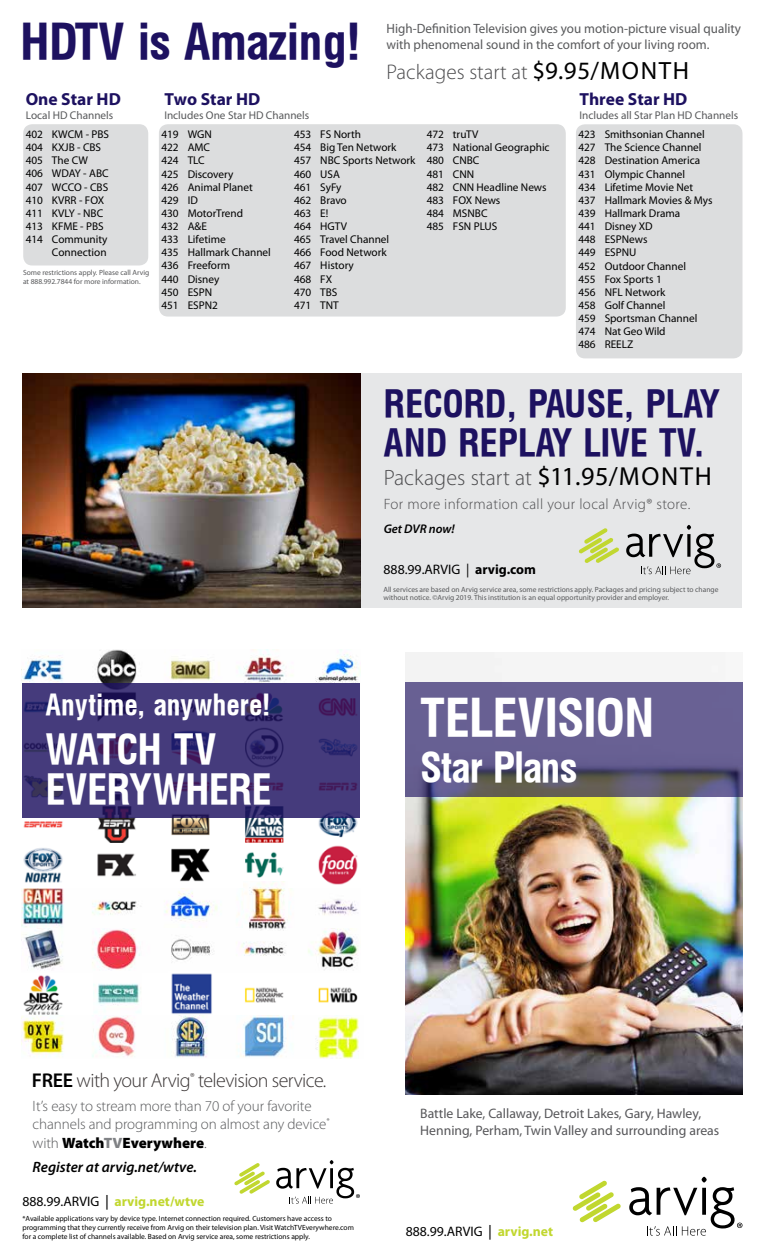
<style>
.page{position:relative;width:765px;height:1260px;background:#fff}
.page>*{position:absolute;margin:0;border:0;box-sizing:border-box;transform-origin:0 0}
.t1{font:700 50px "Triumvirate Condensed";letter-spacing:-.015em;color:#fff}
.t2{font:700 47.5px "Triumvirate Condensed";letter-spacing:-.01em;color:#1d1160}
.t3{font:700 40.12px/40px "Triumvirate Condensed";letter-spacing:-.01em;color:#fff}
.t4{font:700 40px "Triumvirate Condensed";letter-spacing:-.025em;color:#fff}
.t5{font:700 36.25px/38.8px "Triumvirate Condensed";color:#1d1160}
.t6{font:700 28.12px "Triumvirate Condensed";color:#fff}
.t7{font:300 22.25px "Myriad Pro";color:#4d4d4f}
.t8{font:300 21.25px "Myriad Pro";color:#4d4d4f}
.t9{font:300 20px "Myriad Pro";letter-spacing:-.03em;color:#3b3636}
.t10{font:700 17.5px "Myriad Pro";color:#1d1160}
.t11{font:300 15px/18.4px "Myriad Pro";letter-spacing:-.005em;color:#58595b}
.t12{font:300 15px "Myriad Pro";letter-spacing:.025em;color:#4d4d4f}
.t13{font:italic 600 15px "Myriad Pro";color:#000}
.t14{font:13.75px/16.5px "Myriad Pro";color:#565659}
.t15{font:13.75px "Myriad Pro";color:#000}
.t16{font:700 13.75px "Myriad Pro";color:#c1d72f}
.t17{font:13.5px/15.9px "Myriad Pro";color:#58595b}
.t18{font:italic 600 12.62px "Myriad Pro";letter-spacing:-.005em;color:#000}
.t19{font:11.25px/13.1px "Myriad Pro";color:#000}
.t20{font:11.25px "Myriad Pro";color:#58595b}
.t21{font:7.5px/8.8px "Myriad Pro";color:#000}
.t22{font:7.5px/8.8px "Myriad Pro";color:#58595b}
.s1{font-weight:400;font-size:25px;color:#000}
.s2{font-weight:400;font-size:26.12px;color:#000}
.s3{font-weight:700}
.s4{font-weight:600;color:#000}
.s5{font-weight:900;color:#000}
.s6{font-weight:900;color:#808285}
.s7{font-weight:400;color:#000}
.s8{font-weight:400;font-size:14.75px;color:#000}
.s9{font-size:14.75px}
.s10{font-weight:700;color:#c1d72f}
</style>
<div class="page">
<svg style="left:573px;top:1180px;width:48px;height:43px"></svg>
<svg style="left:629px;top:1177px;width:113px;height:59px"></svg>
<img style="left:405px;top:797px;width:337px;height:297px">
<svg style="left:405px;top:682px;width:337px;height:115px;background:#635d88"></svg>
<div style="left:159px;top:124px;width:407px;height:193px;background:#dcddde;border-radius:9px"></div>
<div style="left:576px;top:124px;width:167px;height:234px;background:#dcddde;border-radius:9px"></div>
<div style="left:23px;top:124px;width:125px;height:141px;background:#dcddde;border-radius:9px"></div>
<div style="left:309px;top:373px;width:433px;height:235px;background:#e6e7e8"></div>
<img style="left:23px;top:373px;width:337px;height:234px">
<svg style="left:579px;top:528px;width:40px;height:35px"></svg>
<svg style="left:626px;top:525px;width:95px;height:49px"></svg>
<img style="left:22px;top:649px;width:337px;height:34px">
<img style="left:23px;top:818px;width:335px;height:67px">
<img style="left:22px;top:888px;width:337px;height:82px">
<img style="left:22px;top:975px;width:336px;height:83px">
<img style="left:318px;top:1018px;width:41px;height:41px">
<img style="left:243px;top:882px;width:45px;height:49px">
<img style="left:93px;top:975px;width:49px;height:40px">
<img style="left:169px;top:973px;width:45px;height:42px">
<svg style="left:234px;top:1163px;width:36px;height:31px"></svg>
<svg style="left:276px;top:1160px;width:84px;height:44px"></svg>
<svg style="left:22px;top:683px;width:338px;height:135px;background:#403677"></svg>
<h2 class="t2" style="left:20px;top:10px;width:342px">HDTV is Amazing!</h2>
<h3 class="t10" style="left:26px;top:88px;width:97px">One Star HD</h3>
<p class="t20" style="left:26px;top:108px;width:89px">Local HD Channels</p>
<h3 class="t10" style="left:164px;top:88px;width:98px">Two Star HD</h3>
<p class="t20" style="left:164px;top:108px;width:147px">Includes One Star HD Channels</p>
<p class="t17" style="left:387px;top:21px;width:356px">High-Definition Television gives you motion-picture visual quality with phenomenal sound in the comfort of your living room.</p>
<h3 class="t8" style="left:387px;top:59px;width:304px">Packages start at <span class="s1">$9.95/MONTH</span></h3>
<h3 class="t10" style="left:579px;top:88px;width:110px">Three Star HD</h3>
<p class="t20" style="left:579px;top:108px;width:160px">Includes all Star Plan HD Channels</p>
<p class="t19" style="left:26px;top:128px;width:85px">402 KWCM - PBS</p>
<p class="t19" style="left:26px;top:141px;width:77px">404 KXJB - CBS</p>
<p class="t19" style="left:26px;top:154px;width:64px">405 The CW</p>
<p class="t19" style="left:26px;top:167px;width:84px">406 WDAY - ABC</p>
<p class="t19" style="left:26px;top:180px;width:84px">407 WCCO - CBS</p>
<p class="t19" style="left:26px;top:193px;width:80px">410 KVRR - FOX</p>
<p class="t19" style="left:26px;top:206px;width:79px">411 KVLY - NBC</p>
<p class="t19" style="left:26px;top:219px;width:80px">413 KFME - PBS</p>
<p class="t19" style="left:26px;top:233px;width:83px">414 Community</p>
<p class="t19" style="left:52px;top:246px;width:56px">Connection</p>
<p class="t22" style="left:23px;top:268px;width:128px">Some restrictions apply. Please call Arvig at 888.992.7844 for more information.</p>
<p class="t19" style="left:161px;top:128px;width:111px">419 WGN<br>422 AMC<br>424 TLC<br>425 Discovery<br>426 Animal Planet<br>429 ID<br>430 MotorTrend<br>432 A&amp;E<br>433 Lifetime<br>435 Hallmark Channel<br>436 Freeform<br>440 Disney<br>450 ESPN<br>451 ESPN2</p>
<p class="t19" style="left:294px;top:128px;width:123px">453 FS North<br>454 Big Ten Network<br>457 NBC Sports Network<br>460 USA<br>461 SyFy<br>462 Bravo<br>463 E!<br>464 HGTV<br>465 Travel Channel<br>466 Food Network<br>467 History<br>468 FX<br>470 TBS<br>471 TNT</p>
<p class="t19" style="left:427px;top:128px;width:124px">472 truTV<br>473 National Geographic<br>480 CNBC<br>481 CNN<br>482 CNN Headline News<br>483 FOX News<br>484 MSNBC<br>485 FSN PLUS</p>
<p class="t19" style="left:578px;top:128px;width:136px">423 Smithsonian Channel<br>427 The Science Channel<br>428 Destination America<br>431 Olympic Channel<br>434 Lifetime Movie Net<br>437 Hallmark Movies &amp; Mys<br>439 Hallmark Drama<br>441 Disney XD<br>448 ESPNews<br>449 ESPNU<br>452 Outdoor Channel<br>455 Fox Sports 1<br>456 NFL Network<br>458 Golf Channel<br>459 Sportsman Channel<br>474 Nat Geo Wild<br>486 REELZ</p>
<h3 class="t5" style="left:384px;top:384px;width:338px">RECORD, PAUSE, PLAY<br>AND REPLAY LIVE TV.</h3>
<h3 class="t7" style="left:384px;top:465px;width:330px">Packages start at <span class="s2">$11.95/MONTH</span></h3>
<h3 class="t12" style="left:384px;top:495px;width:308px">For more information call your local Arvig® store.</h3>
<p class="t18" style="left:384px;top:521px;width:72px">Get DVR now!</p>
<p class="t15" style="left:384px;top:561px;width:154px">888.99.ARVIG | <span class="s3">arvig.com</span></p>
<p class="t22" style="left:384px;top:585px;width:336px">All services are based on Arvig service area, some restrictions apply. Packages and pricing subject to change without notice. ©Arvig 2019. This institution is an equal opportunity provider and employer.</p>
<h3 class="t6" style="left:46px;top:687px;width:226px">Anytime, anywhere!</h3>
<h3 class="t3" style="left:46px;top:729px;width:228px">WATCH TV<br>EVERYWHERE</h3>
<h1 class="t1" style="left:420px;top:685px;width:236px">TELEVISION</h1>
<h3 class="t4" style="left:420px;top:742px;width:158px">Star Plans</h3>
<h3 class="t9" style="left:32px;top:1069px;width:296px"><span class="s4">FREE</span> with your Arvig<sup>®</sup> television service.</h3>
<h3 class="t11" style="left:33px;top:1097px;width:299px">It’s easy to stream more than 70 of your favorite channels and programming on almost any device<sup>* </sup>with <span class="s5">Watch</span><span class="s6">TV</span><span class="s5">Everywhere</span>.</h3>
<h3 class="t13" style="left:33px;top:1157px;width:166px">Register at arvig.net/wtve.</h3>
<p class="t16" style="left:22px;top:1192px;width:183px"><span class="s7">888.99.ARVIG</span> <span class="s8">|</span> arvig.net/wtve</p>
<p class="t21" style="left:22px;top:1214px;width:333px">*Available applications vary by device type. Internet connection required. Customers have access to programming that they currently receive from Arvig on their television plan. Visit WatchTVEverywhere.com for a complete list of channels available. Based on Arvig service area, some restrictions apply.</p>
<p class="t14" style="left:420px;top:1105px;width:301px">Battle Lake, Callaway, Detroit Lakes, Gary, Hawley,<br>Henning, Perham, Twin Valley and surrounding areas</p>
<p class="t15" style="left:406px;top:1223px;width:149px">888.99.ARVIG <span class="s9">|</span> <span class="s10">arvig.net</span></p>
</div>
